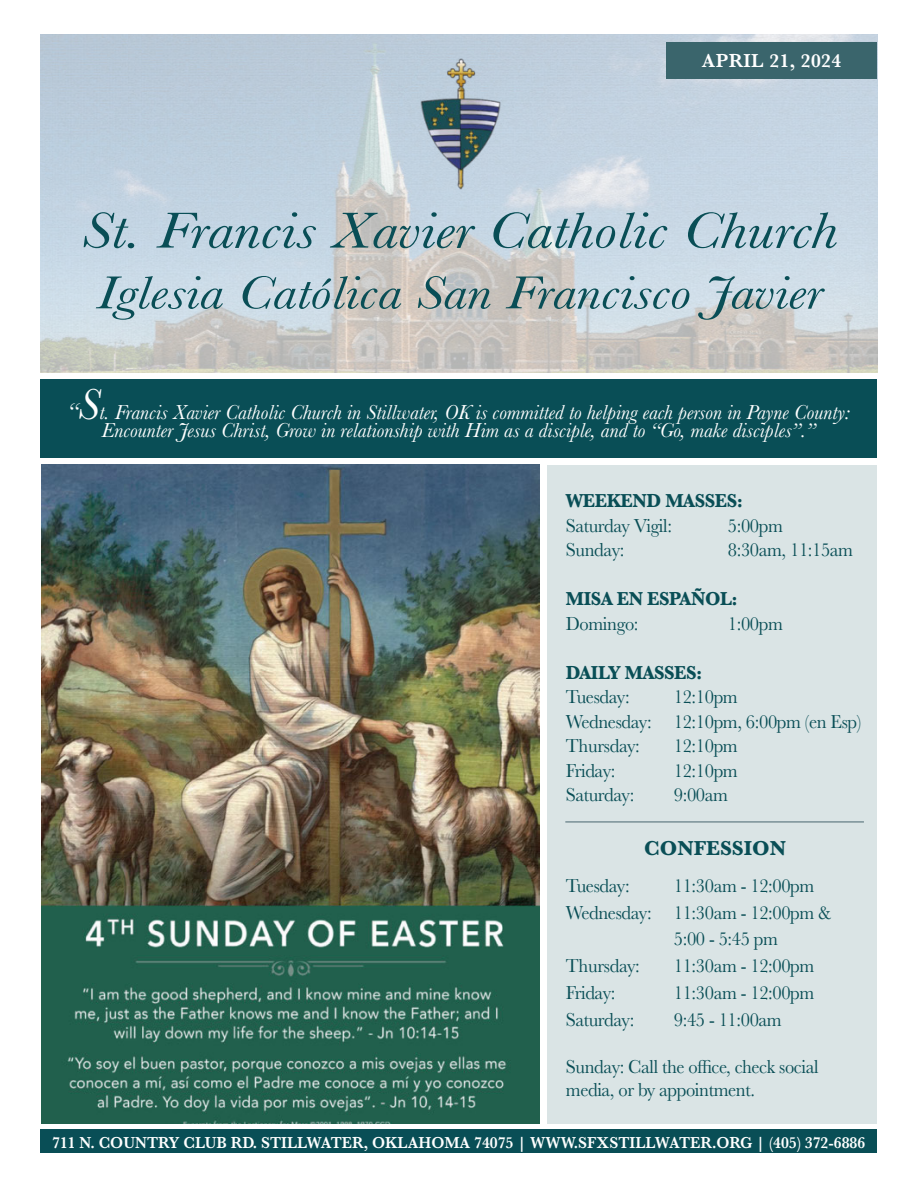
<style>
.page{position:relative;width:918px;height:1188px;background:#fff}
.page>*{position:absolute;margin:0;border:0;box-sizing:border-box;transform-origin:0 0}
.t1{font:italic 52.5px "Baskerville";color:#094e56;scale:1.2 1}
.t2{font:italic 48px "Baskerville";color:#094e56;scale:1.2 1}
.t3{font:italic 21px/18px "Baskerville";color:#fff;text-align:center}
.t4{font:700 21px "Baskerville";color:#094e56}
.t5{font:19.5px/24.5px "Qskdfq Baskerville";letter-spacing:-.02em;color:#094e56;scale:.95 1}
.t6{font:700 19.5px "Baskerville";letter-spacing:-.02em;color:#094e56;scale:.95 1}
.t7{font:19.5px "Xcpscq Baskerville";letter-spacing:-.02em;color:#094e56;scale:.95 1}
.t8{font:600 19.5px "Baskerville";letter-spacing:.02em;color:#fff}
.t9{font:600 16.5px "Baskerville";color:#fff;scale:.95 1}
.s1{font-size:24px}
.s2{font-size:45px}
</style>
<div class="page">
<div style="left:548px;top:465px;width:329px;height:658px;background:#dae4e5"></div>
<hr style="left:565px;top:821px;width:299px;height:2px;background:#799096">
<div style="left:41px;top:379px;width:836px;height:79px;background:#094e56"></div>
<img style="left:41px;top:465px;width:499px;height:658px">
<svg style="left:41px;top:35px;width:837px;height:338px;background:#c6d0d9"></svg>
<div style="left:666px;top:42px;width:210px;height:37px;background:#3a656c"></div>
<div style="left:41px;top:1129px;width:836px;height:24px;background:#094e56"></div>
<img style="left:392px;top:52px;width:136px;height:146px">
<p class="t8" style="left:702px;top:47px;width:141px">APRIL 21, 2024</p>
<h1 class="t1" style="left:82px;top:196px;width:632px">St. Francis Xavier Catholic Church</h1>
<h2 class="t2" style="left:97px;top:261px;width:606px">Iglesia Católica San Francisco Javier</h2>
<p class="t3" style="left:67px;top:403px;width:784px"><span class="s1">“</span><span class="s2">S</span>t. Francis Xavier Catholic Church in Stillwater, OK is committed to helping each person in Payne County:<br>Encounter Jesus Christ, Grow in relationship with Him as a disciple, and to “Go, make disciples”.”</p>
<p class="t6" style="left:566px;top:487px;width:188px">WEEKEND MASSES:</p>
<p class="t5" style="left:566px;top:513px;width:113px">Saturday Vigil:</p>
<p class="t5" style="left:728px;top:513px;width:59px">5:00pm</p>
<p class="t5" style="left:566px;top:538px;width:63px">Sunday:</p>
<p class="t5" style="left:728px;top:538px;width:133px">8:30am, 11:15am</p>
<p class="t6" style="left:566px;top:585px;width:182px">MISA EN ESPAÑOL:</p>
<p class="t5" style="left:566px;top:611px;width:78px">Domingo:</p>
<p class="t5" style="left:728px;top:611px;width:59px">1:00pm</p>
<p class="t6" style="left:566px;top:659px;width:145px">DAILY MASSES:</p>
<p class="t5" style="left:566px;top:685px;width:69px">Tuesday:</p>
<p class="t5" style="left:566px;top:685px;width:312px;text-indent:108px">12:10pm<br>Wednesday: 12:10pm, 6:00pm (en Esp)<br>Thursday:</p>
<p class="t5" style="left:674px;top:734px;width:69px">12:10pm</p>
<p class="t5" style="left:566px;top:758px;width:54px">Friday:</p>
<p class="t5" style="left:674px;top:758px;width:69px">12:10pm</p>
<p class="t5" style="left:566px;top:783px;width:74px">Saturday:</p>
<p class="t5" style="left:674px;top:783px;width:58px">9:00am</p>
<p class="t4" style="left:644px;top:833px;width:143px">CONFESSION</p>
<p class="t5" style="left:566px;top:873px;width:69px">Tuesday:</p>
<p class="t5" style="left:674px;top:873px;width:149px">11:30am - 12:00pm</p>
<p class="t5" style="left:566px;top:900px;width:281px">Wednesday: 11:30am - 12:00pm &amp;</p>
<p class="t5" style="left:674px;top:927px;width:111px">5:00 - 5:45 pm</p>
<p class="t5" style="left:566px;top:954px;width:79px">Thursday:</p>
<p class="t5" style="left:674px;top:954px;width:149px">11:30am - 12:00pm</p>
<p class="t5" style="left:566px;top:981px;width:54px">Friday:</p>
<p class="t5" style="left:674px;top:981px;width:149px">11:30am - 12:00pm</p>
<p class="t5" style="left:566px;top:1008px;width:74px">Saturday:</p>
<p class="t5" style="left:674px;top:1008px;width:115px">9:45 - 11:00am</p>
<p class="t7" style="left:566px;top:1054px;width:267px">Sunday: Call the office, check social</p>
<p class="t5" style="left:566px;top:1078px;width:201px">media, or by appointment.</p>
<p class="t9" style="left:52px;top:1131px;width:857px">711 N. COUNTRY CLUB RD. STILLWATER, OKLAHOMA 74075 | WWW.SFXSTILLWATER.ORG | (405) 372-6886</p>
</div>
